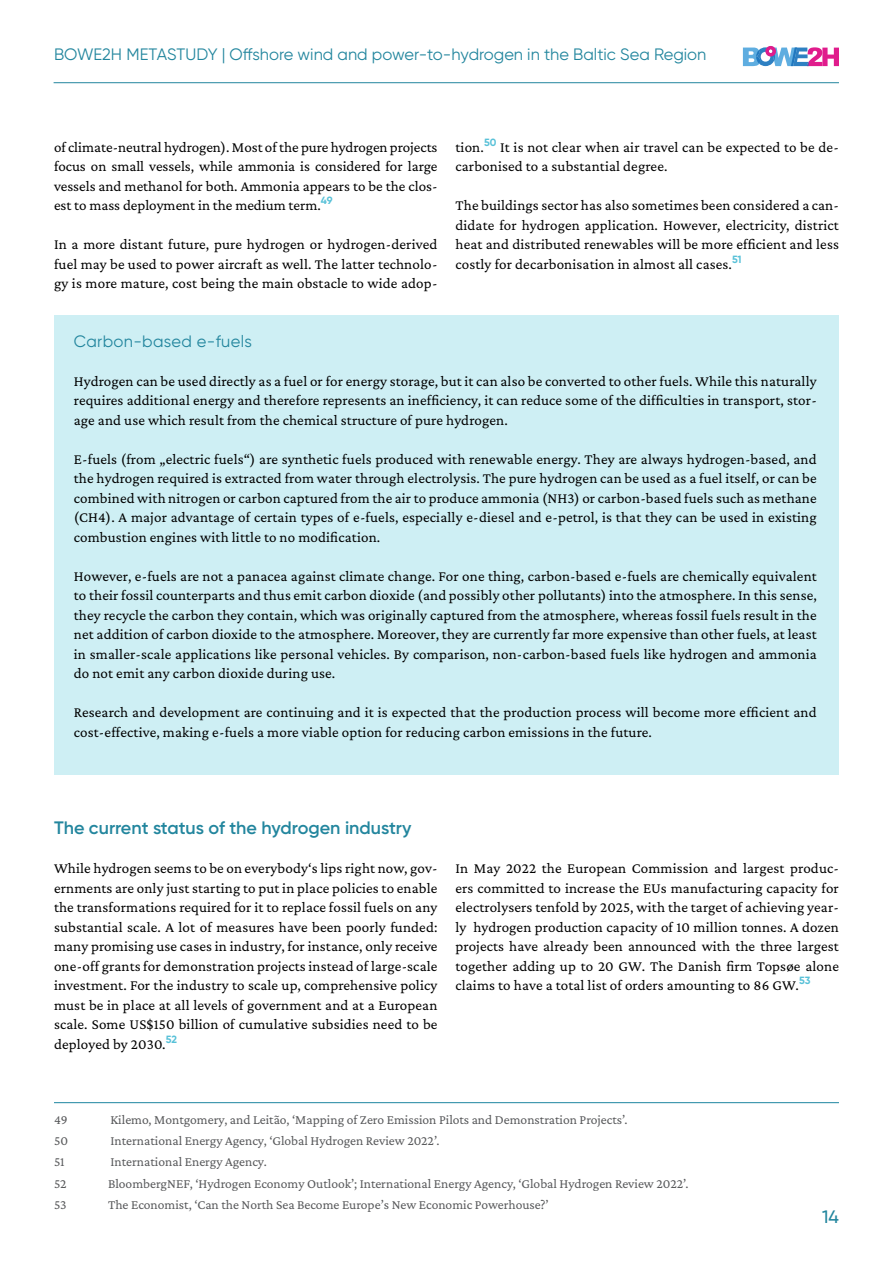
<style>
.page{position:relative;width:893px;height:1263px;background:#fff}
.page>*{position:absolute;margin:0;border:0;box-sizing:border-box;transform-origin:0 0}
.Heading_2{font:600 18px "Gilroy";color:#23869e}
.t1{font:500 18px "Gilroy";color:#23869e}
.Heading_4{font:16.5px "Gilroy";color:#23869e}
.Heading_4-2{font:16.5px "Gilroy";letter-spacing:.02em;color:#23869e}
.Body_text{font:15px/19.5px "Crimson Pro";letter-spacing:.01em;color:#000;text-align:justify}
.Footnote_text{font:13.5px "Crimson Pro";color:#58595b}
</style>
<div class="page">
<hr style="left:54px;top:82px;width:785px;height:1px;background:#23869e">
<svg style="left:743px;top:46px;width:96px;height:20px"></svg>
<hr style="left:54px;top:1102px;width:785px;height:1px;background:#1d85a0">
<div style="left:54px;top:315px;width:785px;height:459px;background:#ceeff4"></div>
<p class="Heading_4" style="left:54px;top:45px;width:654px">BOWE2H METASTUDY | Offshore wind and power-to-hydrogen in the Baltic Sea Region</p>
<p class="Body_text" style="left:54px;top:137px;width:385px">of climate-neutral hydrogen). Most of the pure hydrogen projects focus on small vessels, while ammonia is considered for large vessels and methanol for both. Ammonia appears to be the clos&shy;est to mass deployment in the medium term.<sup>49</sup></p>
<p class="Body_text" style="left:54px;top:234px;width:385px">In a more distant future, pure hydrogen or hydrogen-derived fuel may be used to power aircraft as well. The latter technolo&shy;gy is more mature, cost being the main obstacle to wide adop-</p>
<p class="Body_text" style="left:455px;top:137px;width:385px">tion.<sup>50</sup> It is not clear when air travel can be expected to be de&shy;carbonised to a substantial degree.</p>
<p class="Body_text" style="left:455px;top:195px;width:385px">The buildings sector has also sometimes been considered a can&shy;didate for hydrogen application. However, electricity, district heat and distributed renewables will be more efficient and less costly for decarbonisation in almost all cases.<sup>51</sup></p>
<p class="Heading_4-2" style="left:74px;top:331px;width:180px">Carbon-based e-fuels</p>
<p class="Body_text" style="left:74px;top:371px;width:744px">Hydrogen can be used directly as a fuel or for energy storage, but it can also be converted to other fuels. While this naturally requires additional energy and therefore represents an inefficiency, it can reduce some of the difficulties in transport, stor&shy;age and use which result from the chemical structure of pure hydrogen.</p>
<p class="Body_text" style="left:74px;top:449px;width:744px">E-fuels (from „electric fuels“) are synthetic fuels produced with renewable energy. They are always hydrogen-based, and the hydrogen required is extracted from water through electrolysis. The pure hydrogen can be used as a fuel itself, or can be combined with nitrogen or carbon captured from the air to produce ammonia (NH3) or carbon-based fuels such as methane (CH4). A major advantage of certain types of e-fuels, especially e-diesel and e-petrol, is that they can be used in existing combustion engines with little to no modification.</p>
<p class="Body_text" style="left:74px;top:566px;width:744px">However, e-fuels are not a panacea against climate change. For one thing, carbon-based e-fuels are chemically equivalent to their fossil counterparts and thus emit carbon dioxide (and possibly other pollutants) into the atmosphere. In this sense, they recycle the carbon they contain, which was originally captured from the atmosphere, whereas fossil fuels result in the net addition of carbon dioxide to the atmosphere. Moreover, they are currently far more expensive than other fuels, at least in smaller-scale applications like personal vehicles. By comparison, non-carbon-based fuels like hydrogen and ammonia do not emit any carbon dioxide during use.</p>
<p class="Body_text" style="left:74px;top:702px;width:744px">Research and development are continuing and it is expected that the production process will become more efficient and cost-effective, making e-fuels a more viable option for reducing carbon emissions in the future.</p>
<p class="Heading_2" style="left:54px;top:817px;width:359px">The current status of the hydrogen industry</p>
<p class="Body_text" style="left:54px;top:858px;width:385px">While hydrogen seems to be on everybody‘s lips right now, gov&shy;ernments are only just starting to put in place policies to enable the transformations required for it to replace fossil fuels on any substantial scale. A lot of measures have been poorly funded: many promising use cases in industry, for instance, only receive one-off grants for demonstration projects instead of large-scale investment. For the industry to scale up, comprehensive policy must be in place at all levels of government and at a European scale. Some US$150 billion of cumulative subsidies need to be deployed by 2030.<sup>52</sup></p>
<p class="Body_text" style="left:455px;top:858px;width:385px">In May 2022 the European Commission and largest produc&shy;ers committed to increase the EUs manufacturing capacity for electrolysers tenfold by 2025, with the target of achieving year&shy;ly hydrogen production capacity of 10 million tonnes. A dozen projects have already been announced with the three largest together adding up to 20 GW. The Danish firm Topsøe alone claims to have a total list of orders amounting to 86 GW.<sup>53</sup></p>
<p class="Footnote_text" style="left:54px;top:1111px;width:15px">49</p>
<p class="Footnote_text" style="left:111px;top:1111px;width:519px">Kilemo, Montgomery, and Leitão, ‘Mapping of Zero Emission Pilots and Demonstration Projects’.</p>
<p class="Footnote_text" style="left:54px;top:1132px;width:15px">50</p>
<p class="Footnote_text" style="left:111px;top:1132px;width:331px">International Energy Agency, ‘Global Hydrogen Review 2022’.</p>
<p class="Footnote_text" style="left:54px;top:1153px;width:12px">51</p>
<p class="Footnote_text" style="left:111px;top:1153px;width:158px">International Energy Agency.</p>
<p class="Footnote_text" style="left:54px;top:1175px;width:14px">52</p>
<p class="Footnote_text" style="left:108px;top:1175px;width:582px">BloombergNEF, ‘Hydrogen Economy Outlook’; International Energy Agency, ‘Global Hydrogen Review 2022’.</p>
<p class="Footnote_text" style="left:54px;top:1196px;width:14px">53</p>
<p class="Footnote_text" style="left:108px;top:1196px;width:442px">The Economist, ‘Can the North Sea Become Europe’s New Economic Powerhouse?’</p>
<p class="t1" style="left:822px;top:1205px;width:18px">14</p>
</div>
